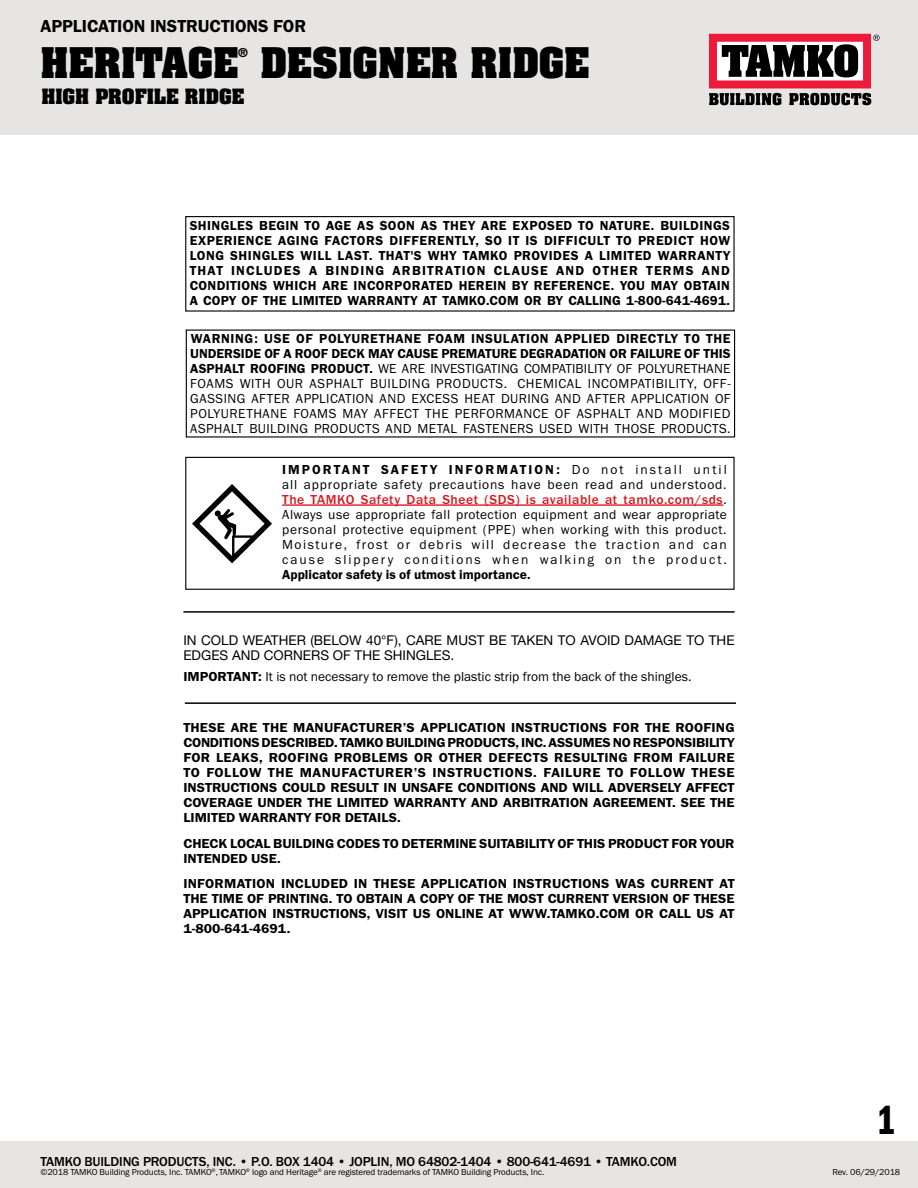
<style>
.page{position:relative;width:918px;height:1188px;background:#e6e5e4}
.page>*{position:absolute;margin:0;border:0;box-sizing:border-box;transform-origin:0 0}
.t1{font:42px "Franklin Gothic URW Com Dem";color:#000}
.t2{font:700 36px "Aachen Std";color:#000}
.t3{font:18px/21.6px "Myriad";letter-spacing:.02em;color:#000}
.t4{font:18px "Franklin Gothic URW Dem";color:#000}
.t5{font:700 18px "Aachen Std";color:#000}
.t6{font:13.5px/15px "Franklin Gothic URW Dem";color:#000;text-align:justify;scale:1.05 1}
.t7{font:13.5px/15px "Franklin Gothic URW Boo";letter-spacing:.04em;color:#000;text-align:justify}
.t8{font:13.5px/15px "Franklin Gothic URW Dem";color:#000;text-align:justify}
.t9{font:13.5px/15px "Helvetica Neue LT Std";color:#000}
.t10{font:500 13.5px "Franklin Gothic URW";letter-spacing:-.01em;color:#000}
.t11{font:13.5px "Franklin Gothic URW Boo";color:#000}
.t12{font:13.5px "Franklin Gothic URW Boo";letter-spacing:.06em;color:#000}
.t13{font:500 13.5px "Franklin Gothic URW";letter-spacing:.045em;color:#d71920}
.t14{font:13.5px "Franklin Gothic URW Dem";letter-spacing:.155em;color:#000}
.t15{font:700 10.5px "Aachen Std";color:#000}
.t16{font:9px "Franklin Gothic URW Boo";letter-spacing:-.01em;color:#000}
.s1{font-family:"Franklin Gothic URW Dem"}
.s2{font-family:"Franklin Gothic URW Boo"}
.s3{font-family:"Franklin Gothic URW Boo";font-weight:400;color:#000}
</style>
<div class="page">
<div style="left:0;top:135px;width:918px;height:1006px;background:#fff"></div>
<svg style="left:709px;top:93px;width:72px;height:12px"></svg>
<svg style="left:789px;top:93px;width:82px;height:12px"></svg>
<div style="left:709px;top:34px;width:162px;height:54px;background:#fff;border:8px solid #ed1a3b"></div>
<svg style="left:722px;top:44px;width:136px;height:33px"></svg>
<svg style="left:873px;top:35px;width:7px;height:6px"></svg>
<hr style="left:183px;top:611px;width:552px;height:2px;background:#000">
<hr style="left:282px;top:504px;width:441px;height:2px;background:#d71920">
<div style="left:185px;top:457px;width:550px;height:133px;border:1px solid #000"></div>
<svg style="left:192px;top:484px;width:80px;height:79px"></svg>
<div style="left:185px;top:216px;width:550px;height:96px;border:1px solid #000"></div>
<hr style="left:185px;top:702px;width:551px;height:2px;background:#000">
<h3 class="t4" style="left:40px;top:15px;width:267px">APPLICATION INSTRUCTIONS FOR</h3>
<h2 class="t2" style="left:40px;top:37px;width:199px">HERITAGE</h2>
<p class="t15" style="left:238px;top:45px;width:11px">®</p>
<h2 class="t2" style="left:260px;top:37px;width:331px">DESIGNER RIDGE</h2>
<h3 class="t5" style="left:41px;top:83px;width:205px">HIGH PROFILE RIDGE</h3>
<p class="t8" style="left:190px;top:217px;width:542px">SHINGLES BEGIN TO AGE AS SOON AS THEY ARE EXPOSED TO NATURE. BUILDINGS EXPERIENCE AGING FACTORS DIFFERENTLY, SO IT IS DIFFICULT TO PREDICT HOW LONG SHINGLES WILL LAST. THAT'S WHY TAMKO PROVIDES A LIMITED WARRANTY THAT INCLUDES A BINDING ARBITRATION CLAUSE AND OTHER TERMS AND CONDITIONS WHICH ARE INCORPORATED HEREIN BY REFERENCE. YOU MAY OBTAIN A COPY OF THE LIMITED WARRANTY AT TAMKO.COM OR BY CALLING 1-800-641-4691.</p>
<p class="t8" style="left:190px;top:331px;width:542px">WARNING: USE OF POLYURETHANE FOAM INSULATION APPLIED DIRECTLY TO THE<br>UNDERSIDE OF A ROOF DECK MAY CAUSE PREMATURE DEGRADATION OR FAILURE OF THIS</p>
<p class="t7" style="left:190px;top:361px;width:542px"><span class="s1">ASPHALT ROOFING PRODUCT.</span> WE ARE INVESTIGATING COMPATIBILITY OF POLYURETHANE FOAMS WITH OUR ASPHALT BUILDING PRODUCTS. CHEMICAL INCOMPATIBILITY, OFF-GASSING AFTER APPLICATION AND EXCESS HEAT DURING AND AFTER APPLICATION OF POLYURETHANE FOAMS MAY AFFECT THE PERFORMANCE OF ASPHALT AND MODIFIED ASPHALT BUILDING PRODUCTS AND METAL FASTENERS USED WITH THOSE PRODUCTS.</p>
<h3 class="t3" style="left:353px;top:298px;width:181px">TAMKO red is PMS 185, which according to the logo standards breaks down to be M100, Y80</h3>
<p class="t14" style="left:282px;top:461px;width:446px">IMPORTANT SAFETY INFORMATION: <span class="s2">Do not install until</span></p>
<p class="t12" style="left:282px;top:476px;width:446px">all appropriate safety precautions have been read and understood.</p>
<p class="t13" style="left:282px;top:491px;width:446px">The TAMKO Safety Data Sheet (SDS) is available at tamko.com/sds<span class="s3">.</span></p>
<p class="t7" style="left:282px;top:506px;width:446px">Always use appropriate fall protection equipment and wear appropriate personal protective equipment (PPE) when working with this product.<br>Moisture, frost or debris will decrease the traction and can cause slippery conditions when walking on the product.</p>
<p class="t8" style="left:282px;top:566px;width:250px">Applicator safety is of utmost importance.</p>
<p class="t9" style="left:183px;top:633px;width:553px">IN COLD WEATHER (BELOW 40°F), CARE MUST BE TAKEN TO AVOID DAMAGE TO THE<br>EDGES AND CORNERS OF THE SHINGLES.</p>
<p class="t11" style="left:183px;top:668px;width:510px"><span class="s1">IMPORTANT:</span> It is not necessary to remove the plastic strip from the back of the shingles.</p>
<p class="t6" style="left:183px;top:720px;width:527px">THESE ARE THE MANUFACTURER’S APPLICATION INSTRUCTIONS FOR THE ROOFING CONDITIONS DESCRIBED. TAMKO BUILDING PRODUCTS, INC. ASSUMES NO RESPONSIBILITY FOR LEAKS, ROOFING PROBLEMS OR OTHER DEFECTS RESULTING FROM FAILURE TO FOLLOW THE MANUFACTURER’S INSTRUCTIONS. FAILURE TO FOLLOW THESE INSTRUCTIONS COULD RESULT IN UNSAFE CONDITIONS AND WILL ADVERSELY AFFECT COVERAGE UNDER THE LIMITED WARRANTY AND ARBITRATION AGREEMENT. SEE THE LIMITED WARRANTY FOR DETAILS.</p>
<p class="t6" style="left:183px;top:835px;width:526px">CHECK LOCAL BUILDING CODES TO DETERMINE SUITABILITY OF THIS PRODUCT FOR YOUR<br>INTENDED USE.</p>
<p class="t6" style="left:183px;top:875px;width:527px">INFORMATION INCLUDED IN THESE APPLICATION INSTRUCTIONS WAS CURRENT AT THE TIME OF PRINTING. TO OBTAIN A COPY OF THE MOST CURRENT VERSION OF THESE APPLICATION INSTRUCTIONS, VISIT US ONLINE AT WWW.TAMKO.COM OR CALL US AT 1-800-641-4691.</p>
<h1 class="t1" style="left:877px;top:1091px;width:19px">1</h1>
<p class="t10" style="left:40px;top:1153px;width:638px">TAMKO BUILDING PRODUCTS, INC. • P.O. BOX 1404 • JOPLIN, MO 64802-1404 • 800-641-4691 • TAMKO.COM</p>
<p class="t16" style="left:40px;top:1166px;width:505px">©2018 TAMKO Building Products, Inc. TAMKO<sup>®</sup>, TAMKO<sup>®</sup> logo and Heritage<sup>®</sup> are registered trademarks of TAMKO Building Products, Inc.</p>
<p class="t16" style="left:832px;top:1166px;width:69px">Rev. 06/29/2018</p>
</div>
